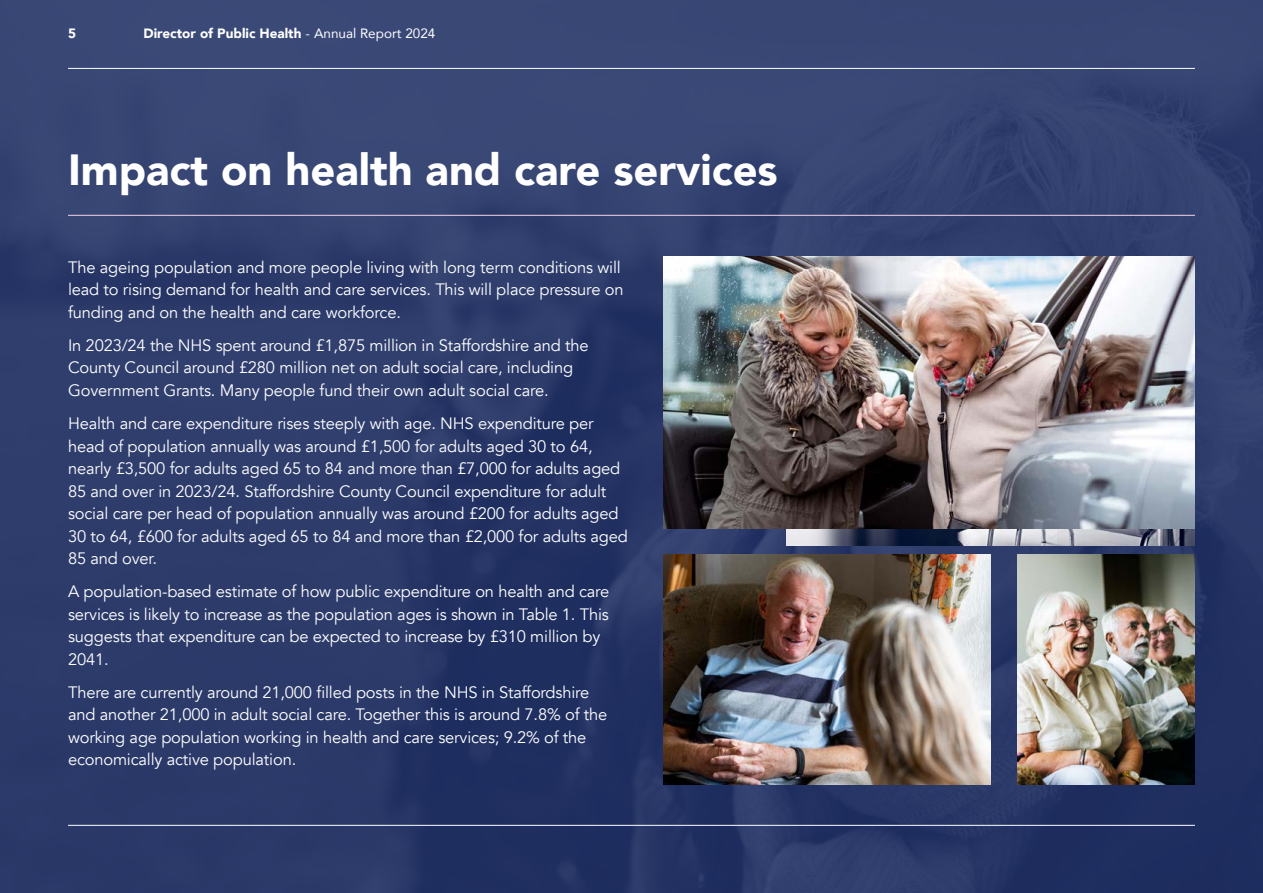
<style>
.page{position:relative;width:1263px;height:893px;background:#fff}
.page>*{position:absolute;margin:0;border:0;box-sizing:border-box;transform-origin:0 0}
.t1{font:900 43.5px "Avenir";color:#fff}
.t2{font:16.5px/22.5px "Avenir";letter-spacing:-.01em;color:#fff}
.t3{font:900 13.5px "Avenir";color:#fff}
.s1{font-weight:400}
</style>
<div class="page">
<div style="left:0;top:0;width:1263px;height:893px;background:linear-gradient(to bottom,#384674,#233162)"></div>
<img style="left:787px;top:528px;width:408px;height:17px">
<img style="left:663px;top:256px;width:532px;height:272px">
<img style="left:663px;top:555px;width:328px;height:229px">
<img style="left:1017px;top:555px;width:178px;height:229px">
<hr style="left:68px;top:215px;width:1127px;height:1px;background:#f4d4e6">
<hr style="left:68px;top:68px;width:1127px;height:1px;background:#fff">
<hr style="left:68px;top:825px;width:1127px;height:1px;background:#fff">
<p class="t3" style="left:68px;top:22px;width:9px">5</p>
<p class="t3" style="left:144px;top:22px;width:293px">Director of Public Health <span class="s1">- Annual Report 2024</span></p>
<h1 class="t1" style="left:68px;top:132px;width:711px">Impact on health and care services</h1>
<p class="t2" style="left:68px;top:256px;width:557px">The ageing population and more people living with long term conditions will lead to rising demand for health and care services. This will place pressure on funding and on the health and care workforce.</p>
<p class="t2" style="left:68px;top:334px;width:522px">In 2023/24 the NHS spent around £1,875 million in Staffordshire and the<br>County Council around £280 million net on adult social care, including<br>Government Grants. Many people fund their own adult social care.</p>
<p class="t2" style="left:68px;top:412px;width:561px">Health and care expenditure rises steeply with age. NHS expenditure per head of population annually was around £1,500 for adults aged 30 to 64, nearly £3,500 for adults aged 65 to 84 and more than £7,000 for adults aged 85 and over in 2023/24. Staffordshire County Council expenditure for adult social care per head of population annually was around £200 for adults aged 30 to 64, £600 for adults aged 65 to 84 and more than £2,000 for adults aged 85 and over.</p>
<p class="t2" style="left:68px;top:580px;width:543px">A population-based estimate of how public expenditure on health and care services is likely to increase as the population ages is shown in Table 1. This suggests that expenditure can be expected to increase by £310 million by 2041.</p>
<p class="t2" style="left:68px;top:681px;width:541px">There are currently around 21,000 filled posts in the NHS in Staffordshire and another 21,000 in adult social care. Together this is around 7.8% of the working age population working in health and care services; 9.2% of the economically active population.</p>
</div>
